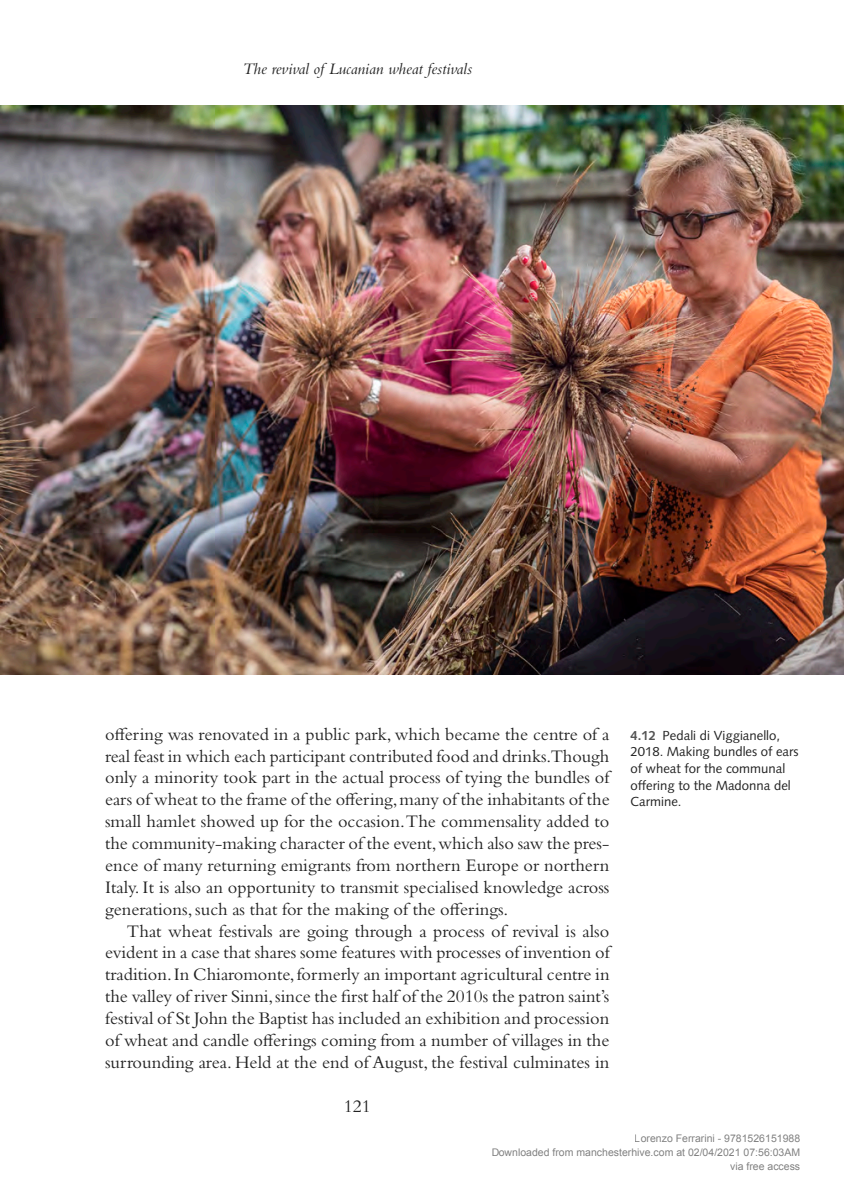
<style>
.page{position:relative;width:844px;height:1191px;background:#fff}
.page>*{position:absolute;margin:0;border:0;box-sizing:border-box;transform-origin:0 0}
.Text_T01{font:18.38px/21.9px "Bembo Std";color:#222;text-align:justify}
.t1{font:italic 16.62px "Bembo Std";color:#222}
.t2{font:13.12px/16.6px "Syntax LT Std";color:#222}
.t3{font:10.5px/14px "Arial";color:rgb(0 0 0/.5);text-align:right}
.s1{font-weight:700;color:#535353}
</style>
<div class="page">
<img style="left:0;top:105px;width:843px;height:569px">
<p class="t1" style="left:242px;top:59px;width:231px">The revival of Lucanian wheat festivals</p>
<p class="Text_T01" style="left:105px;top:722px;width:506px">offering was renovated in a public park, which became the centre of a real feast in which each participant contributed food and drinks.Though only a minority took part in the actual process of tying the bundles of ears of wheat to the frame of the offering, many of the inhabitants of the small hamlet showed up for the occasion.The commensality added to the community-making character of the event, which also saw the pres&shy;ence of many returning emigrants from northern Europe or northern Italy. It is also an opportunity to transmit specialised knowledge across generations, such as that for the making of the offerings.</p>
<p class="Text_T01" style="left:105px;top:919px;width:506px;text-indent:22px">That wheat festivals are going through a process of revival is also evident in a case that shares some features with processes of invention of tradition. In Chiaromonte, formerly an important agricultural centre in the valley of river Sinni, since the first half of the 2010s the patron saint’s festival of St John the Baptist has included an exhibition and procession of wheat and candle offerings coming from a number of villages in the surrounding area. Held at the end of August, the festival culminates in</p>
<p class="Text_T01" style="left:343px;top:1094px;width:29px">121</p>
<p class="t2" style="left:630px;top:727px;width:169px"><span class="s1">4.12</span> Pedali di Viggianello,<br>2018. Making bundles of ears of wheat for the communal offering to the Madonna del<br>Carmine.</p>
<p class="t3" style="left:491px;top:1131px;width:310px">Lorenzo Ferrarini - 9781526151988<br>Downloaded from manchesterhive.com at 02/04/2021 07:56:03AM via free access</p>
</div>
